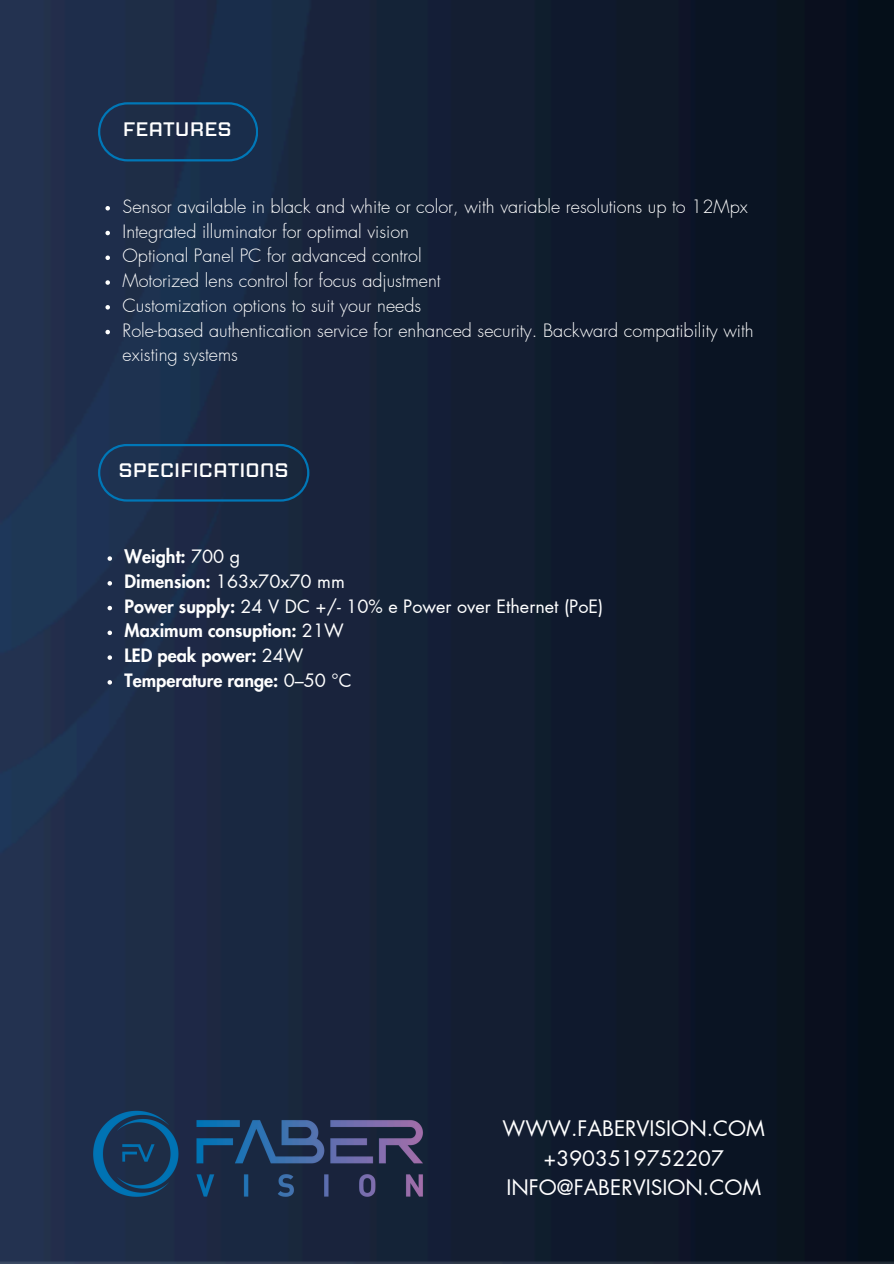
<style>
.page{position:relative;width:894px;height:1264px;background:#fff}
.page>*{position:absolute;margin:0;border:0;box-sizing:border-box;transform-origin:0 0}
.t1{font:20.85px/29.2px "Futura LT Pro";color:#fff;text-align:center}
.t2{font:500 19.5px "Jaturat";color:#fff}
.t3{font:300 18px/24.8px "Futura LT Pro";color:#fff}
.t4{font:800 18px "Futura LT Pro";color:#fff}
.t5{font:18px "Futura LT Pro";color:#fff}
.s1{font-weight:400}
.s2{font-weight:800}
</style>
<div class="page">
<img style="left:0;top:0;width:893px;height:1263px">
<svg style="left:98px;top:444px;width:211px;height:57px"></svg>
<svg style="left:107px;top:556px;width:5px;height:5px"></svg>
<svg style="left:107px;top:581px;width:5px;height:4px"></svg>
<svg style="left:107px;top:606px;width:5px;height:4px"></svg>
<svg style="left:107px;top:630px;width:5px;height:5px"></svg>
<svg style="left:107px;top:655px;width:5px;height:5px"></svg>
<svg style="left:107px;top:680px;width:5px;height:4px"></svg>
<svg style="left:105px;top:206px;width:5px;height:4px"></svg>
<svg style="left:105px;top:231px;width:5px;height:4px"></svg>
<svg style="left:105px;top:255px;width:5px;height:5px"></svg>
<svg style="left:105px;top:280px;width:5px;height:5px"></svg>
<svg style="left:105px;top:305px;width:5px;height:4px"></svg>
<svg style="left:105px;top:330px;width:5px;height:4px"></svg>
<svg style="left:98px;top:102px;width:160px;height:59px"></svg>
<img style="left:89px;top:1103px;width:340px;height:97px">
<p class="t2" style="left:123px;top:121px;width:110px">FEATURES</p>
<p class="t3" style="left:122px;top:194px;width:626px">Sensor available in black and white or color, with variable resolutions up to 12Mpx</p>
<p class="t3" style="left:122px;top:219px;width:288px">Integrated illuminator for optimal vision</p>
<p class="t3" style="left:122px;top:244px;width:300px">Optional Panel PC for advanced control</p>
<p class="t3" style="left:122px;top:269px;width:319px">Motorized lens control for focus adjustment</p>
<p class="t3" style="left:122px;top:293px;width:300px">Customization options to suit your needs</p>
<p class="t3" style="left:122px;top:318px;width:632px">Role-based authentication service for enhanced security. Backward compatibility with existing systems</p>
<h1 class="t2" style="left:118px;top:461px;width:172px">SPECIFICATIONS</h1>
<p class="t4" style="left:125px;top:548px;width:117px">Weight: <span class="s1">700 g</span></p>
<p class="t5" style="left:125px;top:573px;width:222px"><span class="s2">Dimension:</span> 163x70x70 mm</p>
<p class="t5" style="left:125px;top:597px;width:480px"><span class="s2">Power supply:</span> 24 V DC +/- 10% e Power over Ethernet (PoE)</p>
<p class="t4" style="left:125px;top:622px;width:221px">Maximum consuption: <span class="s1">21W</span></p>
<p class="t4" style="left:125px;top:647px;width:180px">LED peak power: <span class="s1">24W</span></p>
<p class="t4" style="left:125px;top:672px;width:228px">Temperature range: <span class="s1">0–50 °C</span></p>
<h2 class="t1" style="left:502px;top:1114px;width:264px">WWW.FABERVISION.COM +3903519752207<br>INFO@FABERVISION.COM</h2>
</div>
